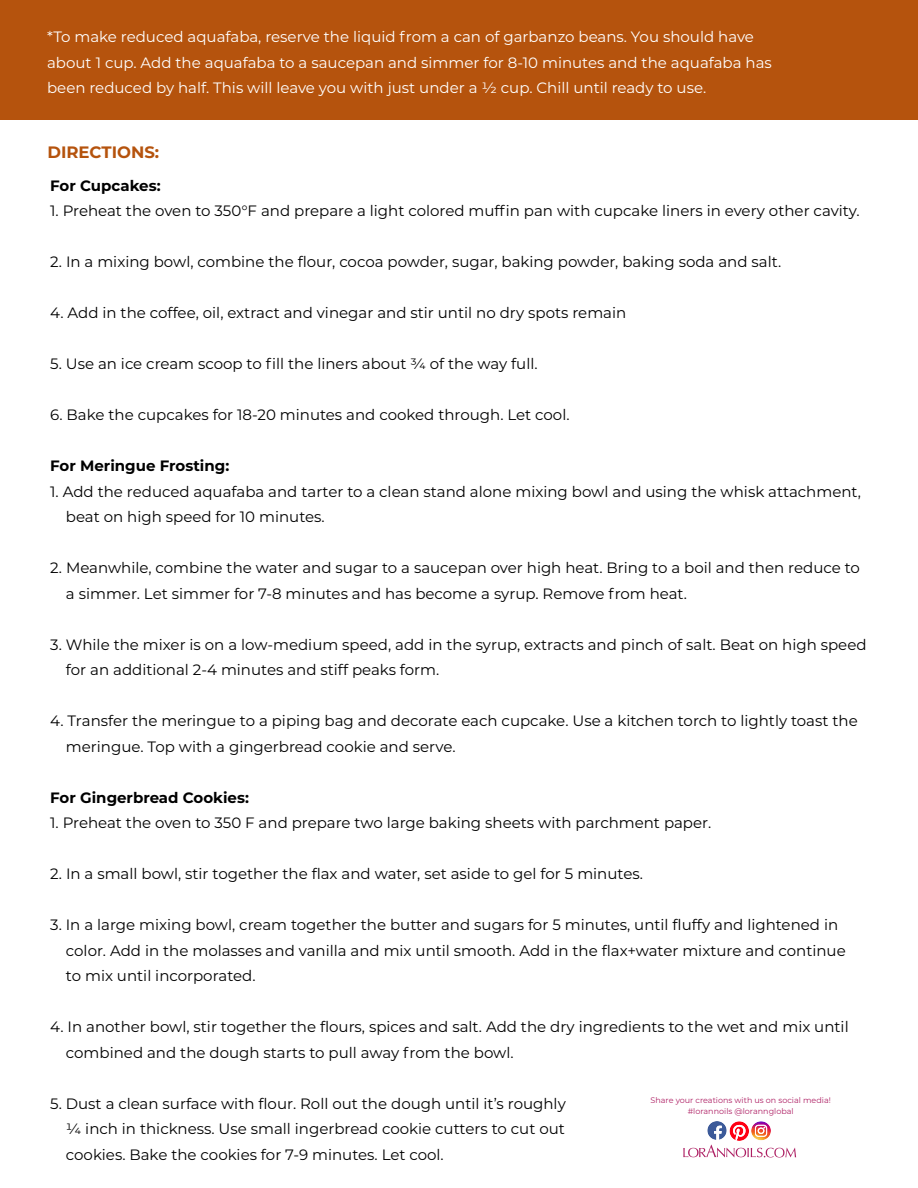
<style>
.page{position:relative;width:918px;height:1188px;background:#fff}
.page>*{position:absolute;margin:0;border:0;box-sizing:border-box;transform-origin:0 0}
.t1{font:700 16.5px "Montserrat";color:#b5530d}
.t2{font:15px/25.5px "Montserrat";color:#000}
.t3{font:15px/25.5px "Montserrat";color:#fff}
.t4{font:700 15px "Montserrat";color:#000}
.t5{font:7.95px/11.2px "Montserrat";color:#ae1f64;text-align:center}
</style>
<div class="page">
<div style="left:0;top:0;width:918px;height:120px;background:#b5530d"></div>
<img style="left:683px;top:1144px;width:113px;height:14px">
<img style="left:707px;top:1121px;width:41px;height:20px">
<img style="left:748px;top:1121px;width:23px;height:20px">
<p class="t3" style="left:47px;top:24px;width:726px">*To make reduced aquafaba, reserve the liquid from a can of garbanzo beans. You should have about 1 cup. Add the aquafaba to a saucepan and simmer for 8-10 minutes and the aquafaba has been reduced by half. This will leave you with just under a ½ cup. Chill until ready to use.</p>
<p class="t1" style="left:47px;top:140px;width:113px">DIRECTIONS:</p>
<p class="t4" style="left:50px;top:174px;width:112px">For Cupcakes:</p>
<p class="t2" style="left:50px;top:197px;width:811px">1. Preheat the oven to 350°F and prepare a light colored muffin pan with cupcake liners in every other cavity.</p>
<p class="t2" style="left:50px;top:248px;width:732px">2. In a mixing bowl, combine the flour, cocoa powder, sugar, baking powder, baking soda and salt.</p>
<p class="t2" style="left:50px;top:299px;width:578px">4. Add in the coffee, oil, extract and vinegar and stir until no dry spots remain</p>
<p class="t2" style="left:50px;top:350px;width:489px">5. Use an ice cream scoop to fill the liners about ¾ of the way full.</p>
<p class="t2" style="left:50px;top:401px;width:521px">6. Bake the cupcakes for 18-20 minutes and cooked through. Let cool.</p>
<p class="t4" style="left:50px;top:455px;width:181px">For Meringue Frosting:</p>
<p class="t2" style="left:66px;top:478px;width:797px;text-indent:-16px">1. Add the reduced aquafaba and tarter to a clean stand alone mixing bowl and using the whisk attachment, beat on high speed for 10 minutes.</p>
<p class="t2" style="left:66px;top:554px;width:796px;text-indent:-16px">2. Meanwhile, combine the water and sugar to a saucepan over high heat. Bring to a boil and then reduce to a simmer. Let simmer for 7-8 minutes and has become a syrup. Remove from heat.</p>
<p class="t2" style="left:66px;top:631px;width:802px;text-indent:-16px">3. While the mixer is on a low-medium speed, add in the syrup, extracts and pinch of salt. Beat on high speed for an additional 2-4 minutes and stiff peaks form.</p>
<p class="t2" style="left:66px;top:707px;width:793px;text-indent:-16px">4. Transfer the meringue to a piping bag and decorate each cupcake. Use a kitchen torch to lightly toast the meringue. Top with a gingerbread cookie and serve.</p>
<p class="t4" style="left:50px;top:786px;width:200px">For Gingerbread Cookies:</p>
<p class="t2" style="left:50px;top:809px;width:663px">1. Preheat the oven to 350 F and prepare two large baking sheets with parchment paper.</p>
<p class="t2" style="left:50px;top:860px;width:594px">2. In a small bowl, stir together the flax and water, set aside to gel for 5 minutes.</p>
<p class="t2" style="left:66px;top:911px;width:781px;text-indent:-16px">3. In a large mixing bowl, cream together the butter and sugars for 5 minutes, until fluffy and lightened in color. Add in the molasses and vanilla and mix until smooth. Add in the flax+water mixture and continue to mix until incorporated.</p>
<p class="t2" style="left:66px;top:1013px;width:784px;text-indent:-16px">4. In another bowl, stir together the flours, spices and salt. Add the dry ingredients to the wet and mix until combined and the dough starts to pull away from the bowl.</p>
<p class="t2" style="left:66px;top:1090px;width:501px;text-align:justify;text-indent:-16px">5. Dust a clean surface with flour. Roll out the dough until it’s roughly ¼ inch in thickness. Use small ingerbread cookie cutters to cut out cookies. Bake the cookies for 7-9 minutes. Let cool.</p>
<p class="t5" style="left:651px;top:1094px;width:182px">Share your creations with us on social media! #lorannoils @lorannglobal</p>
</div>
